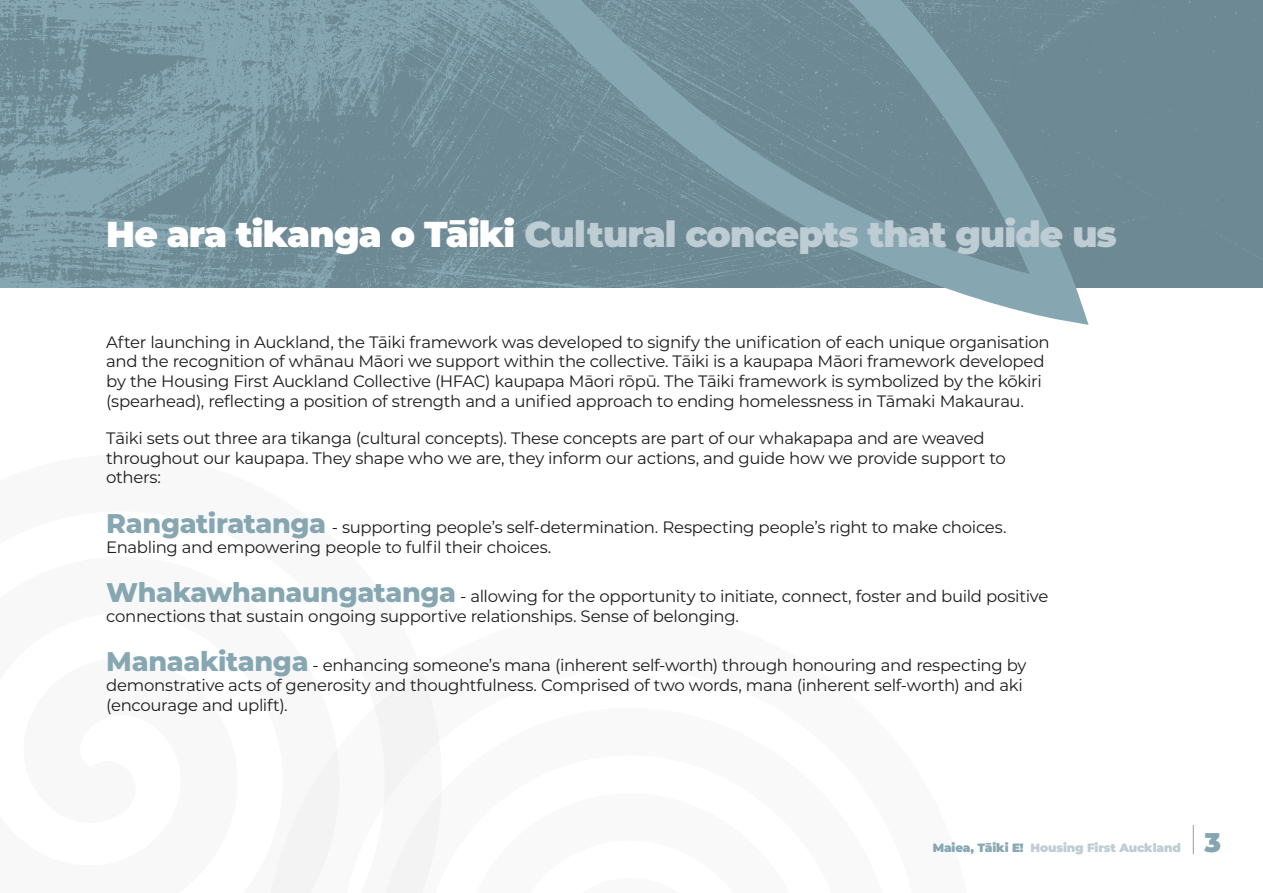
<style>
.page{position:relative;width:1263px;height:893px;background:#fff}
.page>*{position:absolute;margin:0;border:0;box-sizing:border-box;transform-origin:0 0}
.t1{font:900 36px "Montserrat";letter-spacing:-.025em;color:#beccd3}
.t2{font:900 27px "Montserrat";color:#85a6b0}
.t3{font:16.5px/19.8px "Montserrat";letter-spacing:-.02em;color:#1c1c1c}
.t4{font:900 12px "Montserrat";letter-spacing:-.01em;color:#beccd3}
.s1{color:#fff}
.s2{font-weight:800;font-size:27px;color:#86a6b2}
.s3{color:#86a6b2}
</style>
<div class="page">
<img style="left:0;top:0;width:1263px;height:288px">
<svg style="left:457px;top:0;width:641px;height:325px"></svg>
<svg style="left:271px;top:670px;width:170px;height:223px"></svg>
<svg style="left:1193px;top:825px;width:1px;height:29px"></svg>
<h1 class="t1" style="left:106px;top:208px;width:1012px"><span class="s1">He ara tikanga o Tāiki</span> Cultural concepts that guide us</h1>
<p class="t3" style="left:106px;top:331px;width:945px">After launching in Auckland, the Tāiki framework was developed to signify the unification of each unique organisation and the recognition of whānau Māori we support within the collective. Tāiki is a kaupapa Māori framework developed by the Housing First Auckland Collective (HFAC) kaupapa Māori rōpū. The Tāiki framework is symbolized by the kōkiri (spearhead), reflecting a position of strength and a unified approach to ending homelessness in Tāmaki Makaurau.</p>
<p class="t3" style="left:106px;top:428px;width:901px">Tāiki sets out three ara tikanga (cultural concepts). These concepts are part of our whakapapa and are weaved throughout our kaupapa. They shape who we are, they inform our actions, and guide how we provide support to others:</p>
<p class="t3" style="left:106px;top:517px;width:902px"><span class="s2">Rangatiratanga</span> - supporting people’s self-determination. Respecting people’s right to make choices.<br>Enabling and empowering people to fulfil their choices.</p>
<p class="t3" style="left:106px;top:586px;width:944px"><span class="s2">Whakawhanaungatanga</span> - allowing for the opportunity to initiate, connect, foster and build positive connections that sustain ongoing supportive relationships. Sense of belonging.</p>
<p class="t3" style="left:106px;top:655px;width:922px"><span class="s2">Manaakitanga</span> - enhancing someone’s mana (inherent self-worth) through honouring and respecting by demonstrative acts of generosity and thoughtfulness. Comprised of two words, mana (inherent self-worth) and aki (encourage and uplift).</p>
<p class="t4" style="left:933px;top:839px;width:250px"><span class="s3">Maiea, Tāiki E!</span> Housing First Auckland</p>
<h2 class="t2" style="left:1204px;top:822px;width:18px">3</h2>
</div>
